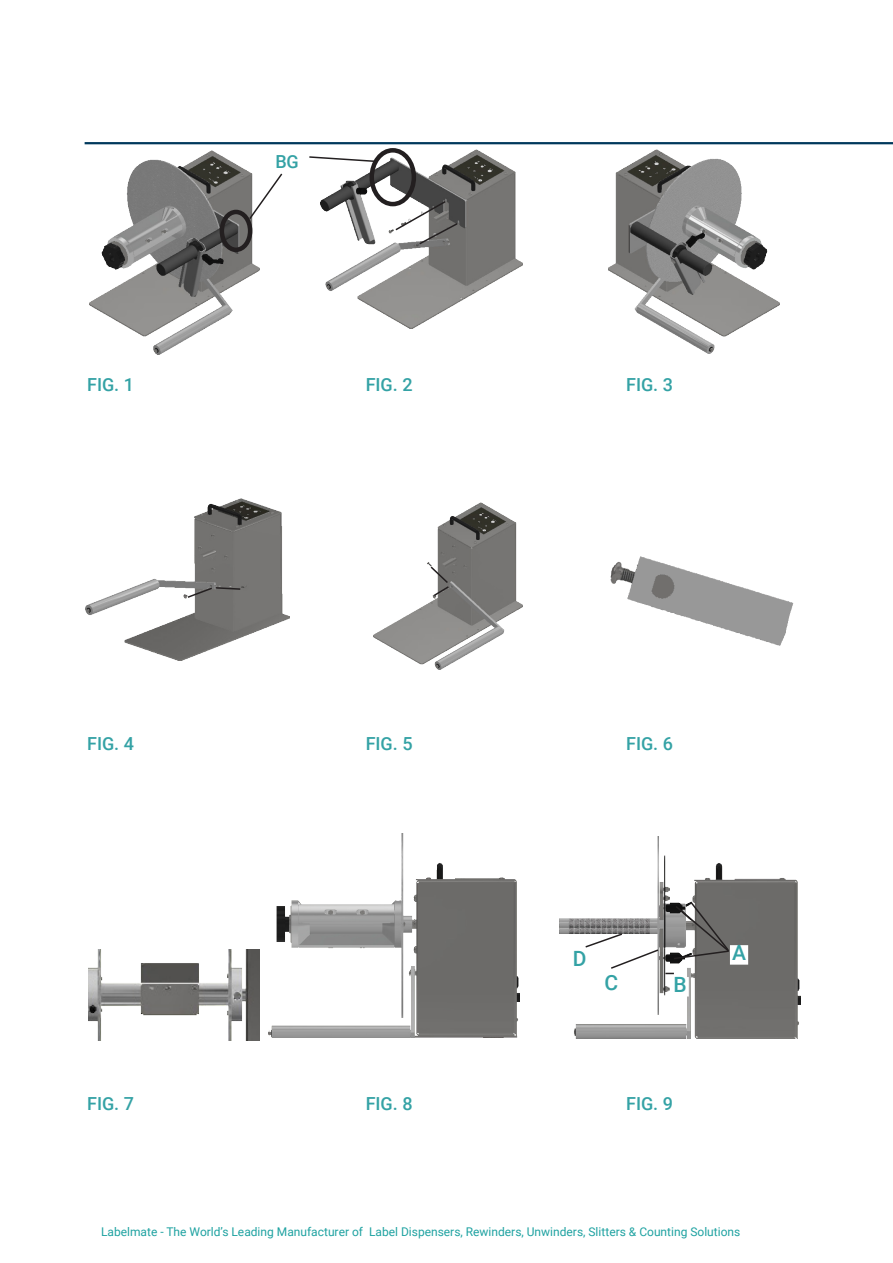
<style>
.page{position:relative;width:893px;height:1263px;background:#fff}
.page>*{position:absolute;margin:0;border:0;box-sizing:border-box;transform-origin:0 0}
.Tussen_Titel_Tabel{font:500 21px "Roboto";color:#34a2a5}
.Intro_tussentitel{font:500 18px "Roboto";color:#34a2a5}
.t1{font:12px "Roboto";color:#1ea2a1}
</style>
<div class="page">
<hr style="left:85px;top:142px;width:808px;height:2px;background:#00395c">
<img style="left:610px;top:556px;width:184px;height:90px">
<img style="left:85px;top:499px;width:205px;height:161px">
<img style="left:374px;top:502px;width:148px;height:168px">
<svg style="left:186px;top:586px;width:56px;height:13px"></svg>
<svg style="left:429px;top:565px;width:21px;height:32px"></svg>
<img style="left:88px;top:949px;width:171px;height:91px">
<img style="left:268px;top:833px;width:252px;height:205px">
<img style="left:560px;top:836px;width:240px;height:202px">
<svg style="left:584px;top:900px;width:147px;height:74px"></svg>
<div style="left:571px;top:950px;width:18px;height:20px;background:#fff"></div>
<div style="left:602px;top:975px;width:18px;height:19px;background:#fff"></div>
<div style="left:730px;top:945px;width:18px;height:20px;background:#fff"></div>
<div style="left:671px;top:977px;width:18px;height:19px;background:#fff"></div>
<img style="left:90px;top:151px;width:170px;height:204px">
<img style="left:320px;top:150px;width:202px;height:179px">
<img style="left:608px;top:150px;width:172px;height:203px">
<svg style="left:394px;top:200px;width:65px;height:46px"></svg>
<div style="left:220px;top:210px;width:32px;height:42px;border:4px solid #231f20;border-radius:50%"></div>
<div style="left:369px;top:148px;width:47px;height:58px;border:4px solid #231f20;border-radius:50%"></div>
<svg style="left:248px;top:172px;width:35px;height:49px"></svg>
<svg style="left:309px;top:155px;width:67px;height:8px"></svg>
<p class="Intro_tussentitel" style="left:275px;top:149px;width:25px">BG</p>
<p class="Intro_tussentitel" style="left:87px;top:372px;width:48px">FIG. 1</p>
<p class="Intro_tussentitel" style="left:366px;top:372px;width:48px">FIG. 2</p>
<p class="Intro_tussentitel" style="left:626px;top:372px;width:48px">FIG. 3</p>
<p class="Intro_tussentitel" style="left:87px;top:731px;width:48px">FIG. 4</p>
<p class="Intro_tussentitel" style="left:366px;top:731px;width:48px">FIG. 5</p>
<p class="Intro_tussentitel" style="left:626px;top:731px;width:48px">FIG. 6</p>
<p class="Tussen_Titel_Tabel" style="left:573px;top:943px;width:15px">D</p>
<p class="Tussen_Titel_Tabel" style="left:605px;top:968px;width:15px">C</p>
<p class="Tussen_Titel_Tabel" style="left:673px;top:970px;width:15px">B</p>
<p class="Intro_tussentitel" style="left:87px;top:1091px;width:48px">FIG. 7</p>
<p class="Intro_tussentitel" style="left:366px;top:1091px;width:48px">FIG. 8</p>
<p class="Intro_tussentitel" style="left:626px;top:1091px;width:48px">FIG. 9</p>
<p class="Tussen_Titel_Tabel" style="left:732px;top:938px;width:15px">A</p>
<p class="t1" style="left:101px;top:1224px;width:641px">Labelmate - The World’s Leading Manufacturer of Label Dispensers, Rewinders, Unwinders, Slitters &amp; Counting Solutions</p>
</div>
